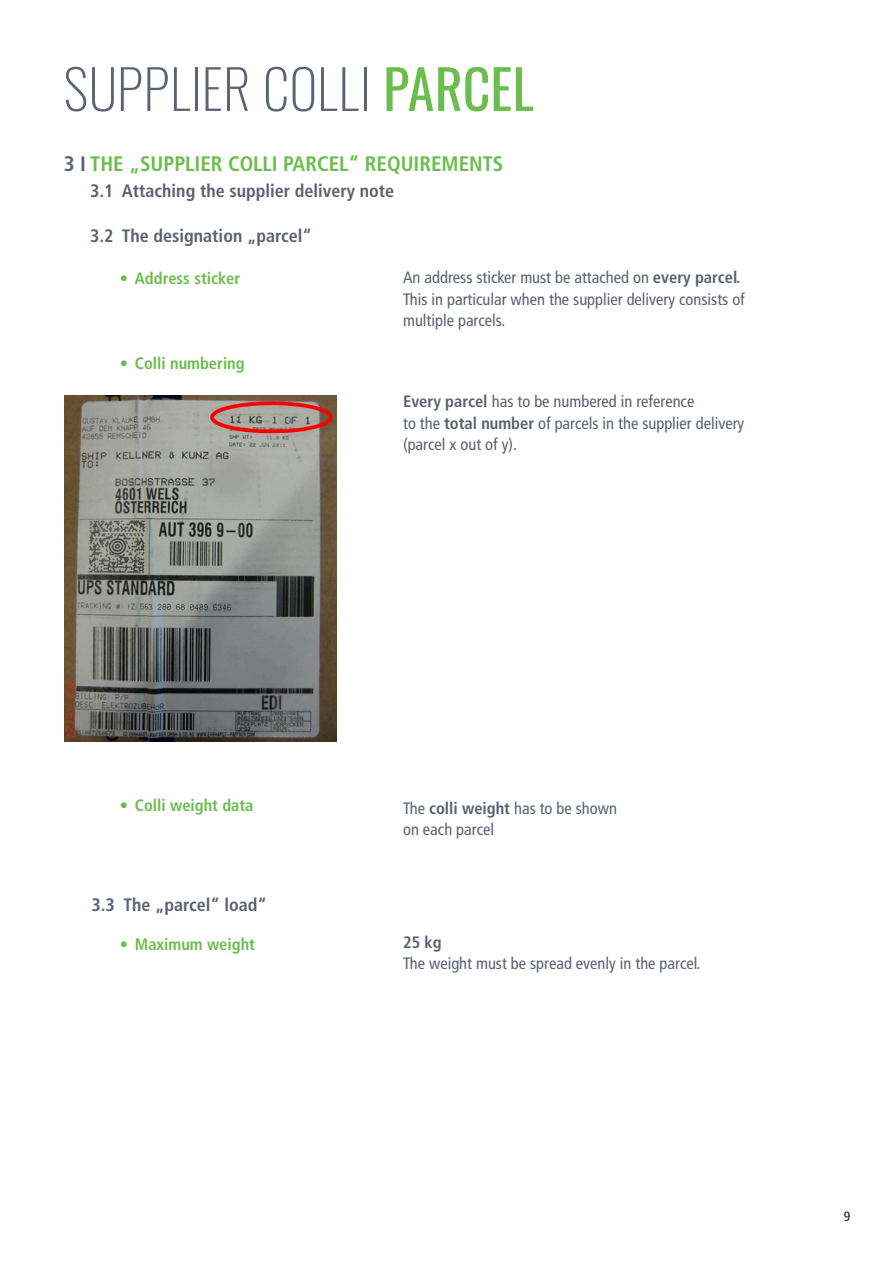
<style>
.page{position:relative;width:893px;height:1263px;background:#fff}
.page>*{position:absolute;margin:0;border:0;box-sizing:border-box;transform-origin:0 0}
.t1{font:200 54px "Oswald";letter-spacing:.005em;color:#5e6275}
.t2{font:700 condensed 21px "Frutiger LT Pro";color:#6abe4d}
.t3{font:700 condensed 18px "Frutiger LT Pro";color:#5a6171}
.t4{font:condensed 16.5px/21.5px "Frutiger LT Pro";color:#5a6171}
.t5{font:700 condensed 16.5px "Frutiger LT Pro";color:#6abe4d}
.t6{font:700 condensed 16.5px "Frutiger LT Pro";color:#5a6171}
.t7{font:condensed 13.5px "Frutiger LT Pro";color:#231f20}
.s1{font-weight:400;color:#6abe4d}
.s2{color:#5a6171}
.s3{font-weight:700}
</style>
<div class="page">
<img style="left:65px;top:395px;width:272px;height:346px">
<h1 class="t1" style="left:64px;top:41px;width:472px">SUPPLIER COLLI <span class="s1">PARCEL</span></h1>
<p class="t2" style="left:64px;top:151px;width:441px"><span class="s2">3 I</span> THE „SUPPLIER COLLI PARCEL“ REQUIREMENTS</p>
<p class="t3" style="left:90px;top:180px;width:305px">3.1 Attaching the supplier delivery note</p>
<p class="t3" style="left:90px;top:225px;width:223px">3.2 The designation „parcel“</p>
<p class="t5" style="left:120px;top:268px;width:122px">• Address sticker</p>
<p class="t4" style="left:403px;top:267px;width:343px">An address sticker must be attached on <span class="s3">every parcel.<br></span>This in particular when the supplier delivery consists of multiple parcels.</p>
<p class="t5" style="left:120px;top:354px;width:126px">• Colli numbering</p>
<p class="t4" style="left:403px;top:391px;width:343px"><span class="s3">Every parcel</span> has to be numbered in reference<br>to the <span class="s3">total number</span> of parcels in the supplier delivery (parcel x out of y).</p>
<p class="t5" style="left:120px;top:795px;width:135px">• Colli weight data</p>
<p class="t3" style="left:92px;top:894px;width:177px">3.3 The „parcel“ load“</p>
<p class="t5" style="left:120px;top:934px;width:137px">• Maximum weight</p>
<p class="t4" style="left:403px;top:797px;width:215px">The <span class="s3">colli weight</span> has to be shown on each parcel</p>
<p class="t6" style="left:403px;top:932px;width:40px">25 kg</p>
<p class="t4" style="left:403px;top:953px;width:299px">The weight must be spread evenly in the parcel.</p>
<p class="t7" style="left:844px;top:1208px;width:8px">9</p>
</div>
